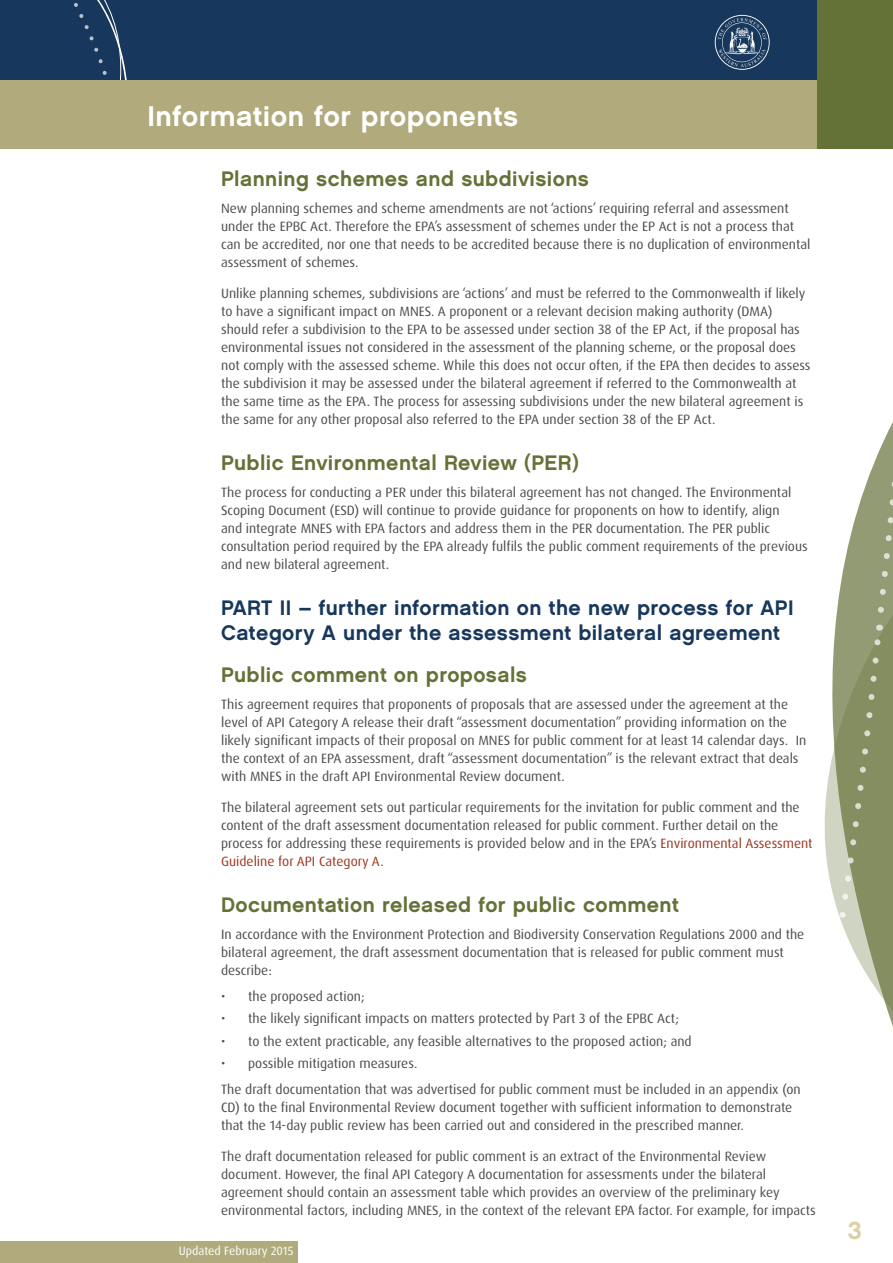
<style>
.page{position:relative;width:893px;height:1263px;background:#fff}
.page>*{position:absolute;margin:0;border:0;box-sizing:border-box;transform-origin:0 0}
.H_main_factsheet{font:28.5px "Chalet New York Nineteen Sixty";letter-spacing:.02em;color:#fff}
.t1{font:25.05px "Chalet New York Nineteen Sixty";color:#dccfa3}
.t2{font:21px "Chalet New York Nineteen Sixty";letter-spacing:.02em;color:#647137}
.t3{font:21px/25.2px "Chalet New York Nineteen Sixty";letter-spacing:.02em;color:#17375c}
.bullets{font:13.5px/18px "Dax OT";color:#4b4c4d}
.t4{font:12px "Dax OT";color:#fff}
.s1{color:#9a3720}
</style>
<div class="page">
<div style="left:0;top:0;width:893px;height:141px;background:#17375c"></div>
<svg style="left:74px;top:0;width:53px;height:80px"></svg>
<div style="left:0;top:80px;width:893px;height:69px;background:#b1aa7d"></div>
<svg style="left:715px;top:15px;width:55px;height:55px"></svg>
<div style="left:0;top:1242px;width:298px;height:21px;background:#b1aa7d"></div>
<svg style="left:817px;top:0;width:76px;height:1027px"></svg>
<p class="H_main_factsheet" style="left:147px;top:98px;width:372px">Information for proponents</p>
<h4 class="t2" style="left:221px;top:166px;width:369px">Planning schemes and subdivisions</h4>
<p class="bullets" style="left:221px;top:199px;width:591px">New planning schemes and scheme amendments are not ‘actions’ requiring referral and assessment under the EPBC Act. Therefore the EPA’s assessment of schemes under the EP Act is not a process that can be accredited, nor one that needs to be accredited because there is no duplication of environmental assessment of schemes.</p>
<p class="bullets" style="left:221px;top:284px;width:591px">Unlike planning schemes, subdivisions are ‘actions’ and must be referred to the Commonwealth if likely to have a significant impact on MNES. A proponent or a relevant decision making authority (DMA) should refer a subdivision to the EPA to be assessed under section 38 of the EP Act, if the proposal has environmental issues not considered in the assessment of the planning scheme, or the proposal does not comply with the assessed scheme. While this does not occur often, if the EPA then decides to assess the subdivision it may be assessed under the bilateral agreement if referred to the Commonwealth at the same time as the EPA. The process for assessing subdivisions under the new bilateral agreement is the same for any other proposal also referred to the EPA under section 38 of the EP Act.</p>
<h4 class="t2" style="left:221px;top:449px;width:359px">Public Environmental Review (PER)</h4>
<p class="bullets" style="left:221px;top:483px;width:588px">The process for conducting a PER under this bilateral agreement has not changed. The Environmental Scoping Document (ESD) will continue to provide guidance for proponents on how to identify, align<br>and integrate MNES with EPA factors and address them in the PER documentation. The PER public consultation period required by the EPA already fulfils the public comment requirements of the previous and new bilateral agreement.</p>
<h4 class="t3" style="left:221px;top:595px;width:574px">PART II – further information on the new process for API<br>Category A under the assessment bilateral agreement</h4>
<h4 class="t2" style="left:221px;top:662px;width:307px">Public comment on proposals</h4>
<p class="bullets" style="left:221px;top:695px;width:587px">This agreement requires that proponents of proposals that are assessed under the agreement at the level of API Category A release their draft “assessment documentation” providing information on the likely significant impacts of their proposal on MNES for public comment for at least 14 calendar days. In the context of an EPA assessment, draft “assessment documentation” is the relevant extract that deals with MNES in the draft API Environmental Review document.</p>
<p class="bullets" style="left:221px;top:798px;width:593px">The bilateral agreement sets out particular requirements for the invitation for public comment and the content of the draft assessment documentation released for public comment. Further detail on the process for addressing these requirements is provided below and in the EPA’s <span class="s1">Environmental Assessment Guideline for API Category A</span>.</p>
<h4 class="t2" style="left:221px;top:892px;width:459px">Documentation released for public comment</h4>
<p class="bullets" style="left:221px;top:925px;width:585px">In accordance with the Environment Protection and Biodiversity Conservation Regulations 2000 and the bilateral agreement, the draft assessment documentation that is released for public comment must describe:</p>
<p class="bullets" style="left:221px;top:988px;width:145px">• the proposed action;</p>
<p class="bullets" style="left:221px;top:1010px;width:459px">• the likely significant impacts on matters protected by Part 3 of the EPBC Act;</p>
<p class="bullets" style="left:221px;top:1032px;width:472px">• to the extent practicable, any feasible alternatives to the proposed action; and</p>
<p class="bullets" style="left:221px;top:1054px;width:198px">• possible mitigation measures.</p>
<p class="bullets" style="left:221px;top:1081px;width:581px">The draft documentation that was advertised for public comment must be included in an appendix (on<br>CD) to the final Environmental Review document together with sufficient information to demonstrate that the 14-day public review has been carried out and considered in the prescribed manner.</p>
<p class="bullets" style="left:221px;top:1148px;width:596px">The draft documentation released for public comment is an extract of the Environmental Review document. However, the final API Category A documentation for assessments under the bilateral agreement should contain an assessment table which provides an overview of the preliminary key environmental factors, including MNES, in the context of the relevant EPA factor. For example, for impacts</p>
<p class="t4" style="left:179px;top:1243px;width:116px">Updated February 2015</p>
<h2 class="t1" style="left:848px;top:1215px;width:15px">3</h2>
</div>
